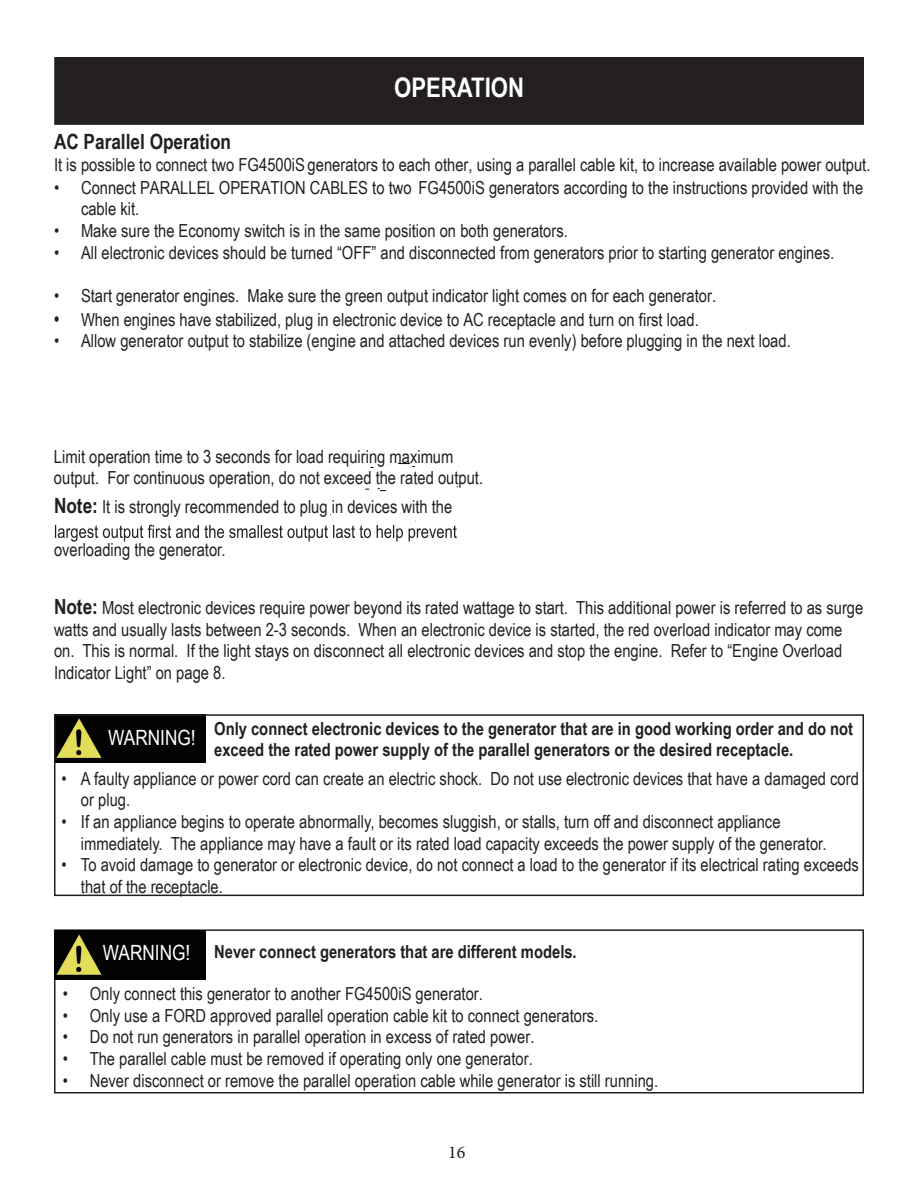
<style>
.page{position:relative;width:918px;height:1188px;background:#fff}
.page>*{position:absolute;margin:0;border:0;box-sizing:border-box;transform-origin:0 0}
.t1{font:700 27px "Arial Narrow";color:#fff}
.t2{font:700 21px "Arial Narrow";color:#231f20}
.t3{font:21px "Arial Narrow";color:#fff}
.t4{font:18px/21.6px "Arial Narrow";color:#231f20}
.t5{font:700 18px/21.6px "Arial Narrow";color:#231f20}
.t6{font:18px "Minion Pro";color:#231f20}
.s1{font-weight:700;font-size:21px}
.s2{font-weight:400;font-size:21px;color:#fff}
</style>
<div class="page">
<div style="left:54px;top:929px;width:810px;height:165px;border:2px solid #231f20"></div>
<img style="left:54px;top:931px;width:151px;height:48px">
<div style="left:54px;top:57px;width:810px;height:68px;background:#231f20;border:2px solid #231f20"></div>
<img style="left:57px;top:717px;width:148px;height:46px">
<svg style="left:55px;top:515px;width:402px;height:27px"></svg>
<div style="left:54px;top:714px;width:810px;height:182px;border:2px solid #231f20"></div>
<svg style="left:398px;top:463px;width:17px;height:4px"></svg>
<h1 class="t1" style="left:394px;top:67px;width:132px">OPERATION</h1>
<p class="t2" style="left:54px;top:126px;width:179px">AC Parallel Operation</p>
<p class="t4" style="left:54px;top:153px;width:818px">It is possible to connect two FG4500iS generators to each other, using a parallel cable kit, to increase available power output.</p>
<p class="t4" style="left:81px;top:176px;width:784px;text-indent:-27px">• Connect PARALLEL OPERATION CABLES to two FG4500iS generators according to the instructions provided with the cable kit.</p>
<p class="t4" style="left:54px;top:219px;width:515px">• Make sure the Economy switch is in the same position on both generators.</p>
<p class="t4" style="left:54px;top:241px;width:782px">• All electronic devices should be turned “OFF” and disconnected from generators prior to starting generator engines.</p>
<p class="t4" style="left:54px;top:283px;width:664px;line-height:24px;text-align:center">• Start generator engines. Make sure the green output indicator light comes on for each generator.<br>When engines have stabilized, plug in electronic device to AC receptacle and turn on first load.</p>
<p class="t4" style="left:81px;top:330px;width:711px">Allow generator output to stabilize (engine and attached devices run evenly) before plugging in the next load.</p>
<p class="t4" style="left:54px;top:307px;width:7px">• •</p>
<p class="t4" style="left:54px;top:445px;width:431px">Limit operation time to 3 seconds for load requiring maximum output. For continuous operation, do not exceed the rated output.</p>
<p class="t4" style="left:54px;top:495px;width:400px"><span class="s1">Note:</span> It is strongly recommended to plug in devices with the</p>
<p class="t4" style="left:54px;top:539px;width:173px">overloading the generator.</p>
<p class="t4" style="left:54px;top:596px;width:811px"><span class="s1">Note:</span> Most electronic devices require power beyond its rated wattage to start. This additional power is referred to as surge watts and usually lasts between 2-3 seconds. When an electronic device is started, the red overload indicator may come on. This is normal. If the light stays on disconnect all electronic devices and stop the engine. Refer to “Engine Overload Indicator Light” on page 8.</p>
<p class="t5" style="left:214px;top:717px;width:640px">Only connect electronic devices to the generator that are in good working order and do not exceed the rated power supply of the parallel generators or the desired receptacle.</p>
<p class="t3" style="left:108px;top:722px;width:89px">WARNING!</p>
<p class="t4" style="left:81px;top:767px;width:779px;text-indent:-19px">• A faulty appliance or power cord can create an electric shock. Do not use electronic devices that have a damaged cord or plug.</p>
<p class="t4" style="left:81px;top:810px;width:747px;text-indent:-19px">• If an appliance begins to operate abnormally, becomes sluggish, or stalls, turn off and disconnect appliance immediately. The appliance may have a fault or its rated load capacity exceeds the power supply of the generator.</p>
<p class="t4" style="left:81px;top:853px;width:779px;text-indent:-19px">• To avoid damage to generator or electronic device, do not connect a load to the generator if its electrical rating exceeds that of the receptacle.</p>
<p class="t5" style="left:103px;top:940px;width:475px"><span class="s2">WARNING!</span> Never connect generators that are different models.</p>
<p class="t4" style="left:63px;top:982px;width:422px">• Only connect this generator to another FG4500iS generator.</p>
<p class="t4" style="left:63px;top:1004px;width:537px">• Only use a FORD approved parallel operation cable kit to connect generators.</p>
<p class="t4" style="left:63px;top:1026px;width:473px">• Do not run generators in parallel operation in excess of rated power.</p>
<p class="t4" style="left:63px;top:1047px;width:472px">• The parallel cable must be removed if operating only one generator.</p>
<p class="t4" style="left:63px;top:1069px;width:597px">• Never disconnect or remove the parallel operation cable while generator is still running.</p>
<p class="t6" style="left:448px;top:1140px;width:19px">16</p>
</div>
